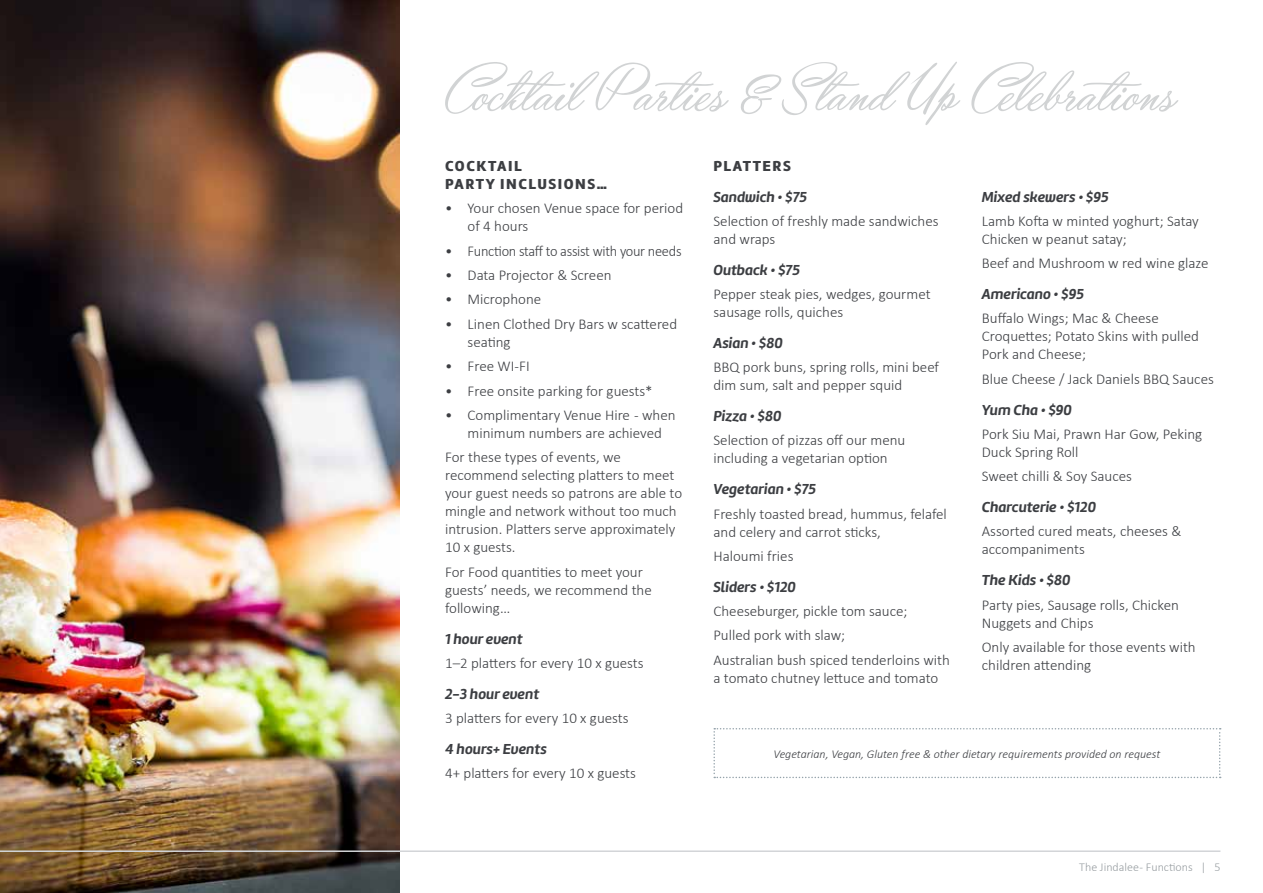
<style>
.page{position:relative;width:1263px;height:893px;background:#fff}
.page>*{position:absolute;margin:0;border:0;box-sizing:border-box;transform-origin:0 0}
.t1{font:70.5px "Yaquote Script Personal Use";color:#d1d3d4}
.t2{font:300 15px/18px "Calibri";color:#3c3e42}
.t3{font:italic 700 15px "Marine";color:#3c3e42}
.t4{font:300 15px "Calibri";letter-spacing:-.02em;color:#3c3e42}
.t5{font:900 15px/18px "Marine";letter-spacing:.1em;color:#3c3e42}
.t6{font:italic 300 12px "Calibri";color:#3c3e42}
.t7{font:300 12px "Calibri";color:#979da1}
</style>
<div class="page">
<img style="left:0;top:0;width:400px;height:893px">
<svg style="left:713px;top:728px;width:508px;height:50px"></svg>
<hr style="left:0;top:850px;width:1220px;height:2px;background:#d2d5d8">
<h1 class="t1" style="left:445px;top:53px;width:733px">Cocktail Parties &amp; Stand Up Celebrations</h1>
<p class="t5" style="left:445px;top:157px;width:163px">COCKTAIL<br>PARTY INCLUSIONS…</p>
<p class="t2" style="left:468px;top:199px;width:217px;text-indent:-22px">• Your chosen Venue space for period of 4 hours</p>
<p class="t4" style="left:445px;top:241px;width:238px">• Function staff to assist with your needs</p>
<p class="t2" style="left:445px;top:266px;width:168px">• Data Projector &amp; Screen</p>
<p class="t2" style="left:445px;top:290px;width:98px">• Microphone</p>
<p class="t2" style="left:468px;top:315px;width:211px;text-indent:-22px">• Linen Clothed Dry Bars w scattered seating</p>
<p class="t2" style="left:445px;top:357px;width:86px">• Free WI-FI</p>
<p class="t2" style="left:445px;top:381px;width:209px">• Free onsite parking for guests*</p>
<p class="t2" style="left:445px;top:406px;width:232px;text-align:center">• Complimentary Venue Hire - when minimum numbers are achieved</p>
<p class="t2" style="left:445px;top:448px;width:239px">For these types of events, we recommend selecting platters to meet your guest needs so patrons are able to mingle and network without too much intrusion. Platters serve approximately<br>10 x guests.</p>
<p class="t2" style="left:445px;top:563px;width:208px">For Food quantities to meet your guests’ needs, we recommend the following…</p>
<p class="t3" style="left:445px;top:629px;width:79px">1 hour event</p>
<p class="t2" style="left:445px;top:654px;width:200px">1–2 platters for every 10 x guests</p>
<p class="t3" style="left:445px;top:684px;width:96px">2-3 hour event</p>
<p class="t2" style="left:445px;top:709px;width:185px">3 platters for every 10 x guests</p>
<p class="t3" style="left:445px;top:739px;width:103px">4 hours+ Events</p>
<p class="t2" style="left:445px;top:764px;width:192px">4+ platters for every 10 x guests</p>
<p class="t5" style="left:713px;top:157px;width:79px">PLATTERS</p>
<p class="t3" style="left:713px;top:187px;width:95px">Sandwich • $75</p>
<p class="t2" style="left:713px;top:212px;width:227px">Selection of freshly made sandwiches and wraps</p>
<p class="t3" style="left:713px;top:260px;width:88px">Outback • $75</p>
<p class="t2" style="left:713px;top:285px;width:219px">Pepper steak pies, wedges, gourmet sausage rolls, quiches</p>
<p class="t3" style="left:713px;top:333px;width:71px">Asian • $80</p>
<p class="t2" style="left:713px;top:358px;width:227px">BBQ pork buns, spring rolls, mini beef dim sum, salt and pepper squid</p>
<p class="t3" style="left:713px;top:406px;width:69px">Pizza • $80</p>
<p class="t2" style="left:713px;top:431px;width:193px">Selection of pizzas off our menu including a vegetarian option</p>
<p class="t3" style="left:713px;top:479px;width:104px">Vegetarian • $75</p>
<p class="t2" style="left:713px;top:504px;width:235px">Freshly toasted bread, hummus, felafel and celery and carrot sticks,</p>
<p class="t2" style="left:713px;top:547px;width:82px">Haloumi fries</p>
<p class="t3" style="left:713px;top:577px;width:84px">Sliders • $120</p>
<p class="t2" style="left:713px;top:599px;width:238px;line-height:24.3px">Cheeseburger, pickle tom sauce;<br>Pulled pork with slaw;<br>Australian bush spiced tenderloins with</p>
<p class="t2" style="left:713px;top:669px;width:226px">a tomato chutney lettuce and tomato</p>
<p class="t3" style="left:982px;top:187px;width:128px">Mixed skewers • $95</p>
<p class="t2" style="left:982px;top:212px;width:218px">Lamb Kofta w minted yoghurt; Satay<br>Chicken w peanut satay;</p>
<p class="t2" style="left:982px;top:254px;width:228px">Beef and Mushroom w red wine glaze</p>
<p class="t3" style="left:982px;top:284px;width:104px">Americano • $95</p>
<p class="t2" style="left:982px;top:309px;width:219px">Buffalo Wings; Mac &amp; Cheese<br>Croquettes; Potato Skins with pulled<br>Pork and Cheese;</p>
<p class="t2" style="left:982px;top:370px;width:234px">Blue Cheese / Jack Daniels BBQ Sauces</p>
<p class="t3" style="left:982px;top:400px;width:92px">Yum Cha • $90</p>
<p class="t2" style="left:982px;top:425px;width:222px">Pork Siu Mai, Prawn Har Gow, Peking<br>Duck Spring Roll</p>
<p class="t2" style="left:982px;top:467px;width:152px">Sweet chilli &amp; Soy Sauces</p>
<p class="t3" style="left:982px;top:497px;width:116px">Charcuterie • $120</p>
<p class="t2" style="left:982px;top:522px;width:201px">Assorted cured meats, cheeses &amp; accompaniments</p>
<p class="t3" style="left:982px;top:570px;width:90px">The Kids • $80</p>
<p class="t2" style="left:982px;top:595px;width:199px">Party pies, Sausage rolls, Chicken<br>Nuggets and Chips</p>
<p class="t2" style="left:982px;top:638px;width:215px">Only available for those events with children attending</p>
<p class="t6" style="left:774px;top:746px;width:388px">Vegetarian, Vegan, Gluten free &amp; other dietary requirements provided on request</p>
<p class="t7" style="left:1079px;top:860px;width:143px">The Jindalee - Functions | 5</p>
</div>
